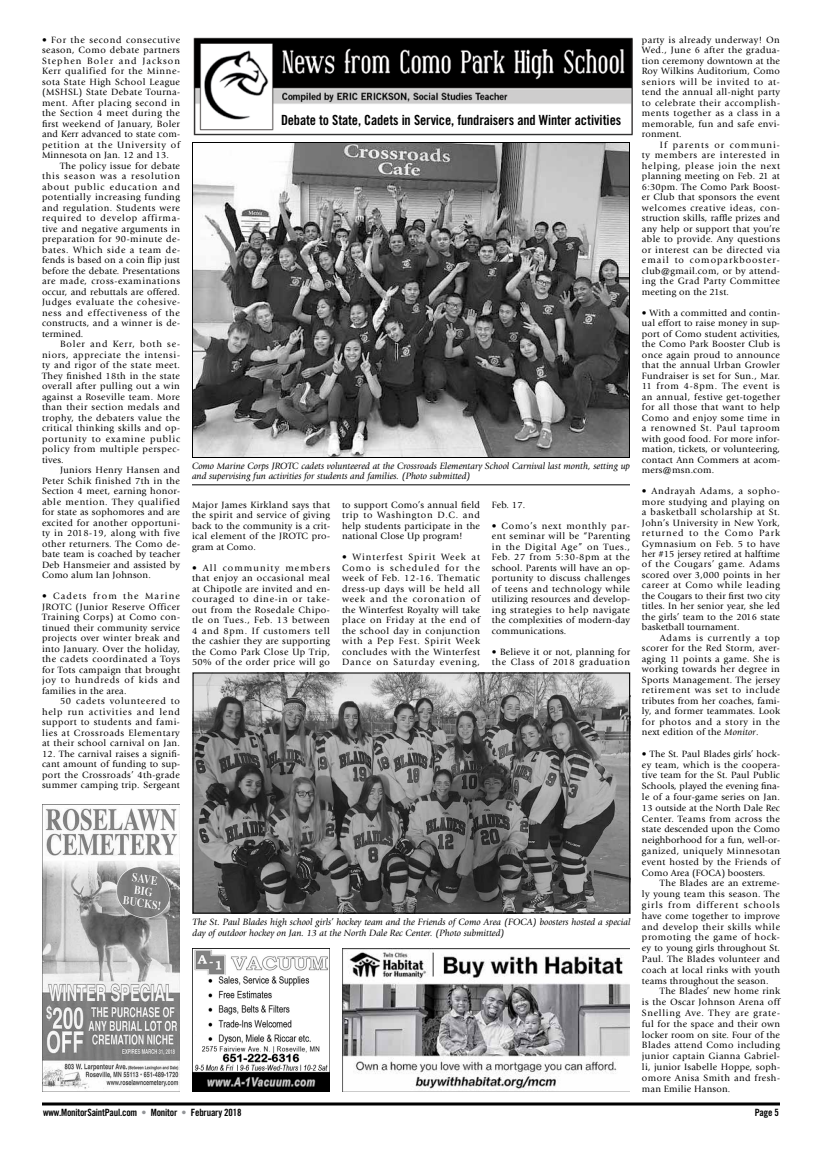
<style>
.page{position:relative;width:828px;height:1152px;background:#fff}
.page>*{position:absolute;margin:0;border:0;box-sizing:border-box;transform-origin:0 0}
.t1{font:14px "Trade Gothic LT Std Bd Cn 20";letter-spacing:-.01em;color:#000}
.t2{font:10px "Trade Gothic LT Std Bd Cn 20";letter-spacing:-.02em;color:#000}
.t3{font:9.5px/10.5px "Giovanni Std";letter-spacing:.03em;color:#000;text-align:justify}
.t4{font:italic 9.5px/10.5px "Giovanni Std";color:#000}
.s1{font-style:italic}
.s2{color:#939598}
</style>
<div class="page">
<svg style="left:42px;top:1102px;width:738px;height:4px;background:#3f3f3f"></svg>
<img style="left:42px;top:804px;width:138px;height:288px">
<img style="left:192px;top:948px;width:138px;height:144px">
<img style="left:193px;top:37px;width:440px;height:99px">
<img style="left:195px;top:675px;width:433px;height:237px">
<div style="left:193px;top:673px;width:437px;height:241px;border:1px solid #000"></div>
<img style="left:194px;top:144px;width:434px;height:312px">
<div style="left:192px;top:142px;width:438px;height:316px;border:1px solid #000"></div>
<hr style="left:192px;top:484px;width:438px;height:1px;background:#000">
<img style="left:342px;top:948px;width:288px;height:144px">
<p class="t3" style="left:42px;top:35px;width:140px">• For the second consecutive season, Como debate partners Stephen Boler and Jackson Kerr qualified for the Minne&shy;sota State High School League (MSHSL) State Debate Tourna&shy;ment. After placing second in the Section 4 meet during the first weekend of January, Boler and Kerr advanced to state com&shy;petition at the University of Minnesota on Jan. 12 and 13.</p>
<p class="t3" style="left:42px;top:161px;width:140px;text-indent:18px">The policy issue for debate this season was a resolution about public education and potentially increasing funding and regulation. Students were required to develop affirma&shy;tive and negative arguments in preparation for 90-minute de&shy;bates. Which side a team de&shy;fends is based on a coin flip just before the debate. Presentations are made, cross-examinations occur, and rebuttals are offered.<br>Judges evaluate the cohesive&shy;ness and effectiveness of the constructs, and a winner is de&shy;termined.</p>
<p class="t3" style="left:42px;top:339px;width:140px;text-indent:18px">Boler and Kerr, both se&shy;niors, appreciate the intensi&shy;ty and rigor of the state meet.<br>They finished 18th in the state overall after pulling out a win against a Roseville team. More than their section medals and trophy, the debaters value the critical thinking skills and op&shy;portunity to examine public policy from multiple perspec&shy;tives.</p>
<p class="t3" style="left:42px;top:465px;width:140px;text-indent:18px">Juniors Henry Hansen and Peter Schik finished 7th in the Section 4 meet, earning honor&shy;able mention. They qualified for state as sophomores and are excited for another opportuni&shy;ty in 2018-19, along with five other returners. The Como de&shy;bate team is coached by teacher Deb Hansmeier and assisted by Como alum Ian Johnson.</p>
<p class="t3" style="left:42px;top:591px;width:140px">• Cadets from the Marine JROTC (Junior Reserve Officer Training Corps) at Como con&shy;tinued their community service projects over winter break and into January. Over the holiday, the cadets coordinated a Toys for Tots campaign that brought joy to hundreds of kids and families in the area.</p>
<p class="t3" style="left:42px;top:696px;width:140px;text-indent:18px">50 cadets volunteered to help run activities and lend support to students and fami&shy;lies at Crossroads Elementary at their school carnival on Jan.</p>
<p class="t3" style="left:42px;top:748px;width:140px">12. The carnival raises a signifi&shy;cant amount of funding to sup&shy;port the Crossroads’ 4th-grade summer camping trip. Sergeant</p>
<h1 class="t1" style="left:281px;top:111px;width:342px">Debate to State, Cadets in Service, fundraisers and Winter activities</h1>
<p class="t4" style="left:192px;top:461px;width:440px">Como Marine Corps JROTC cadets volunteered at the Crossroads Elementary School Carnival last month, setting up and supervising fun activities for students and families. (Photo submitted)</p>
<p class="t3" style="left:192px;top:499px;width:140px">Major James Kirkland says that the spirit and service of giving back to the community is a crit&shy;ical element of the JROTC pro&shy;gram at Como.</p>
<p class="t3" style="left:192px;top:562px;width:140px">• All community members that enjoy an occasional meal at Chipotle are invited and en&shy;couraged to dine-in or take&shy;out from the Rosedale Chipo&shy;tle on Tues., Feb. 13 between 4 and 8pm. If customers tell the cashier they are supporting the Como Park Close Up Trip, 50% of the order price will go</p>
<p class="t3" style="left:342px;top:499px;width:140px">to support Como’s annual field trip to Washington D.C. and help students participate in the national Close Up program!</p>
<p class="t3" style="left:342px;top:552px;width:140px">• Winterfest Spirit Week at Como is scheduled for the week of Feb. 12-16. Thematic dress-up days will be held all week and the coronation of the Winterfest Royalty will take place on Friday at the end of the school day in conjunction with a Pep Fest. Spirit Week concludes with the Winterfest Dance on Saturday evening,</p>
<p class="t3" style="left:492px;top:499px;width:35px">Feb. 17.</p>
<p class="t3" style="left:492px;top:520px;width:140px">• Como’s next monthly par&shy;ent seminar will be “Parenting in the Digital Age” on Tues., Feb. 27 from 5:30-8pm at the school. Parents will have an op&shy;portunity to discuss challenges of teens and technology while utilizing resources and develop&shy;ing strategies to help navigate the complexities of modern-day communications.</p>
<p class="t3" style="left:492px;top:646px;width:140px">• Believe it or not, planning for the Class of 2018 graduation</p>
<p class="t4" style="left:193px;top:917px;width:439px">The St. Paul Blades high school girls’ hockey team and the Friends of Como Area (FOCA) boosters hosted a special day of outdoor hockey on Jan. 13 at the North Dale Rec Center. (Photo submitted)</p>
<p class="t3" style="left:642px;top:34px;width:140px">party is already underway! On Wed., June 6 after the gradua&shy;tion ceremony downtown at the Roy Wilkins Auditorium, Como seniors will be invited to at&shy;tend the annual all-night party to celebrate their accomplish&shy;ments together as a class in a memorable, fun and safe envi&shy;ronment.</p>
<p class="t3" style="left:642px;top:139px;width:140px;text-indent:18px">If parents or communi&shy;ty members are interested in helping, please join the next planning meeting on Feb. 21 at 6:30pm. The Como Park Boost&shy;er Club that sponsors the event welcomes creative ideas, con&shy;struction skills, raffle prizes and any help or support that you’re able to provide. Any questions or interest can be directed via email to comoparkbooster&shy;club@gmail.com, or by attend&shy;ing the Grad Party Committee meeting on the 21st.</p>
<p class="t3" style="left:642px;top:307px;width:140px">• With a committed and contin&shy;ual effort to raise money in sup&shy;port of Como student activities, the Como Park Booster Club is once again proud to announce that the annual Urban Growler Fundraiser is set for Sun., Mar.<br>11 from 4-8pm. The event is an annual, festive get-together for all those that want to help Como and enjoy some time in a renowned St. Paul taproom with good food. For more infor&shy;mation, tickets, or volunteering, contact Ann Commers at acom&shy;mers@msn.com.</p>
<p class="t3" style="left:642px;top:486px;width:140px">• Andrayah Adams, a sopho&shy;more studying and playing on a basketball scholarship at St.<br>John’s University in New York, returned to the Como Park Gymnasium on Feb. 5 to have her #15 jersey retired at halftime of the Cougars’ game. Adams scored over 3,000 points in her career at Como while leading the Cougars to their first two city titles. In her senior year, she led the girls’ team to the 2016 state basketball tournament.</p>
<p class="t3" style="left:642px;top:633px;width:140px;text-indent:18px">Adams is currently a top scorer for the Red Storm, aver&shy;aging 11 points a game. She is working towards her degree in Sports Management. The jersey retirement was set to include tributes from her coaches, fami&shy;ly, and former teammates. Look for photos and a story in the next edition of the <span class="s1">Monitor</span>.</p>
<p class="t3" style="left:642px;top:748px;width:140px;line-height:10.8px">• The St. Paul Blades girls’ hock&shy;ey team, which is the coopera&shy;tive team for the St. Paul Public Schools, played the evening fina&shy;le of a four-game series on Jan.<br>13 outside at the North Dale Rec Center. Teams from across the state descended upon the Como neighborhood for a fun, well-or&shy;ganized, uniquely Minnesotan event hosted by the Friends of Como Area (FOCA) boosters.</p>
<p class="t3" style="left:642px;top:878px;width:140px;line-height:10.8px;text-indent:18px">The Blades are an extreme&shy;ly young team this season. The girls from different schools have come together to improve and develop their skills while promoting the game of hock&shy;ey to young girls throughout St.<br>Paul. The Blades volunteer and coach at local rinks with youth teams throughout the season.</p>
<p class="t3" style="left:642px;top:986px;width:140px;line-height:10.8px;text-indent:18px">The Blades’ new home rink is the Oscar Johnson Arena off Snelling Ave. They are grate&shy;ful for the space and their own locker room on site. Four of the Blades attend Como including junior captain Gianna Gabriel&shy;li, junior Isabelle Hoppe, soph&shy;omore Anisa Smith and fresh&shy;man Emilie Hanson.</p>
<p class="t2" style="left:43px;top:1107px;width:200px">www.MonitorSaintPaul.com <span class="s2">•</span> Monitor <span class="s2">•</span> February 2018</p>
<p class="t2" style="left:755px;top:1107px;width:26px">Page 5</p>
</div>
